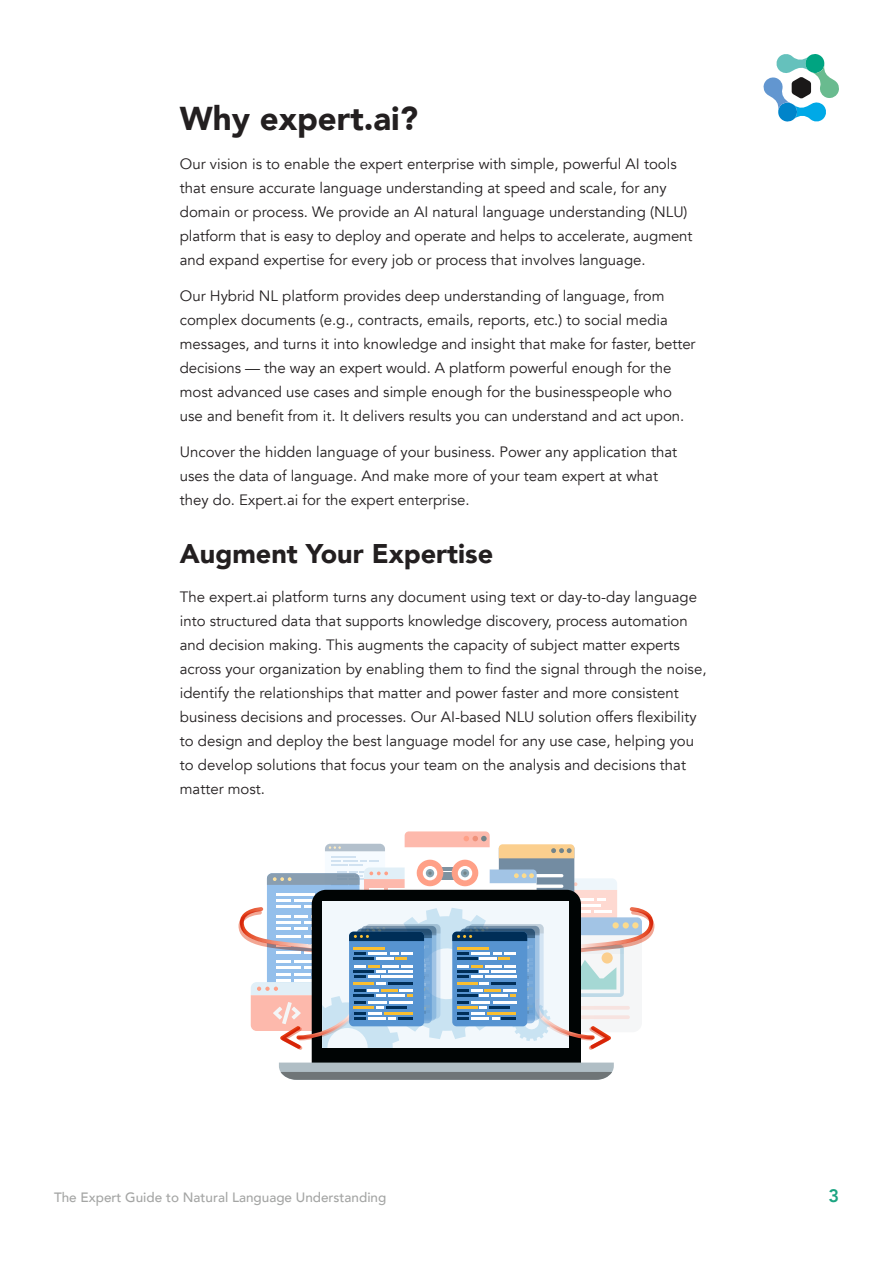
<style>
.page{position:relative;width:893px;height:1263px;background:#fff}
.page>*{position:absolute;margin:0;border:0;box-sizing:border-box;transform-origin:0 0}
.t1{font:900 33px "Avenir";color:#231f20}
.t2{font:900 27px "Avenir";color:#231f20}
.t3{font:800 18px "Avenir";color:#1ba481}
.t4{font:15px/24px "Avenir";color:#231f20}
.t5{font:500 13.5px "Avenir";color:#a4a5a4}
</style>
<div class="page">
<svg style="left:764px;top:54px;width:75px;height:68px"></svg>
<div style="left:312px;top:890px;width:269px;height:188px;background:#000404;border-radius:14px"></div>
<svg style="left:279px;top:1062px;width:335px;height:18px;background:#919ca0"></svg>
<svg style="left:239px;top:831px;width:415px;height:219px"></svg>
<p class="t1" style="left:180px;top:90px;width:240px">Why expert.ai?</p>
<p class="t4" style="left:180px;top:152px;width:514px">Our vision is to enable the expert enterprise with simple, powerful AI tools that ensure accurate language understanding at speed and scale, for any domain or process. We provide an AI natural language understanding (NLU) platform that is easy to deploy and operate and helps to accelerate, augment and expand expertise for every job or process that involves language.</p>
<p class="t4" style="left:180px;top:284px;width:517px">Our Hybrid NL platform provides deep understanding of language, from complex documents (e.g., contracts, emails, reports, etc.) to social media messages, and turns it into knowledge and insight that make for faster, better decisions — the way an expert would. A platform powerful enough for the most advanced use cases and simple enough for the businesspeople who use and benefit from it. It delivers results you can understand and act upon.</p>
<p class="t4" style="left:180px;top:440px;width:499px">Uncover the hidden language of your business. Power any application that uses the data of language. And make more of your team expert at what they do. Expert.ai for the expert enterprise.</p>
<p class="t2" style="left:180px;top:530px;width:315px">Augment Your Expertise</p>
<p class="t4" style="left:180px;top:585px;width:528px">The expert.ai platform turns any document using text or day-to-day language into structured data that supports knowledge discovery, process automation and decision making. This augments the capacity of subject matter experts across your organization by enabling them to find the signal through the noise, identify the relationships that matter and power faster and more consistent business decisions and processes. Our AI-based NLU solution offers flexibility to design and deploy the best language model for any use case, helping you to develop solutions that focus your team on the analysis and decisions that matter most.</p>
<p class="t5" style="left:54px;top:1185px;width:334px">The Expert Guide to Natural Language Understanding</p>
<p class="t3" style="left:828px;top:1181px;width:12px">3</p>
</div>
